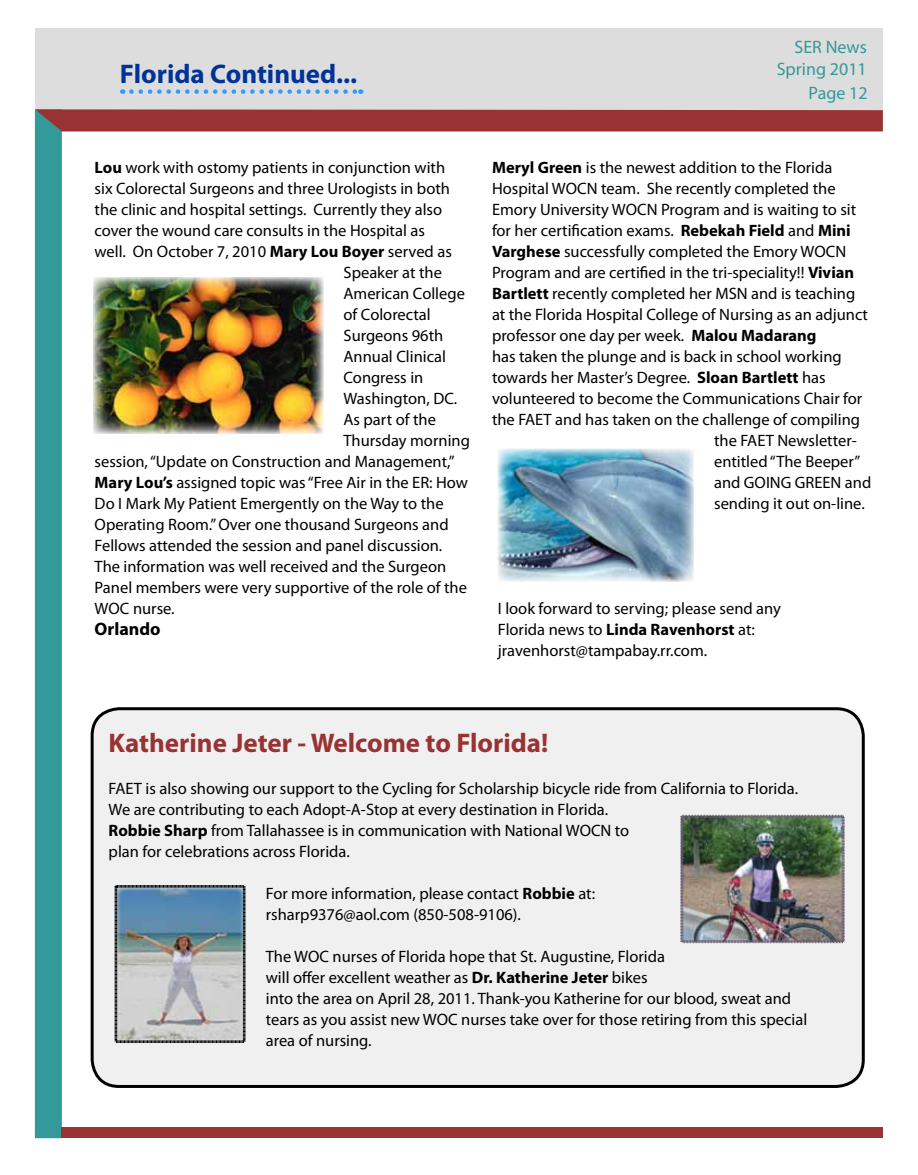
<style>
.page{position:relative;width:918px;height:1175px;background:#fff}
.page>*{position:absolute;margin:0;border:0;box-sizing:border-box;transform-origin:0 0}
.t1{font:700 27px "Myriad Pro";color:#933}
.t2{font:700 27px "Myriad Pro";color:#039}
.t3{font:18px/21.6px "Myriad Pro";color:#399;text-align:right}
.t4{font:700 18px "Myriad Pro";color:#000}
.t5{font:16.5px/21px "Myriad Pro";color:#000}
.s1{font-weight:700}
</style>
<div class="page">
<div style="left:35px;top:28px;width:848px;height:81px;background:#ddd"></div>
<div style="left:35px;top:109px;width:27px;height:1029px;background:#399"></div>
<div style="left:35px;top:109px;width:848px;height:22px;background:#933"></div>
<div style="left:62px;top:1127px;width:821px;height:11px;background:#933"></div>
<div style="left:92px;top:708px;width:771px;height:378px;background:#f0f0f0;border-radius:27px"></div>
<div style="left:91px;top:707px;width:774px;height:381px;border:3px solid #000;border-radius:27px"></div>
<img style="left:680px;top:814px;width:165px;height:129px">
<img style="left:114px;top:885px;width:132px;height:158px">
<svg style="left:131px;top:89px;width:230px;height:5px"></svg>
<img style="left:498px;top:448px;width:196px;height:133px">
<img style="left:93px;top:277px;width:230px;height:157px">
<h1 class="t2" style="left:120px;top:56px;width:239px">Florida Continued...</h1>
<p class="t5" style="left:95px;top:156px;width:352px"><span class="s1">Lou</span> work with ostomy patients in conjunction with</p>
<p class="t5" style="left:95px;top:177px;width:357px">six Colorectal Surgeons and three Urologists in both</p>
<p class="t5" style="left:95px;top:198px;width:349px">the clinic and hospital settings. Currently they also</p>
<p class="t5" style="left:95px;top:219px;width:332px">cover the wound care consults in the Hospital as</p>
<p class="t5" style="left:95px;top:240px;width:359px">well. On October 7, 2010 <span class="s1">Mary Lou Boyer</span> served as</p>
<p class="t5" style="left:344px;top:261px;width:100px">Speaker at the</p>
<p class="t5" style="left:344px;top:282px;width:123px">American College</p>
<p class="t5" style="left:344px;top:303px;width:89px">of Colorectal</p>
<p class="t5" style="left:344px;top:324px;width:101px">Surgeons 96th</p>
<p class="t5" style="left:344px;top:345px;width:104px">Annual Clinical</p>
<p class="t5" style="left:344px;top:366px;width:81px">Congress in</p>
<p class="t5" style="left:344px;top:387px;width:115px">Washington, DC.</p>
<p class="t5" style="left:344px;top:408px;width:94px">As part of the</p>
<p class="t5" style="left:344px;top:429px;width:128px">Thursday morning</p>
<p class="t5" style="left:95px;top:450px;width:361px">session, “Update on Construction and Management,”</p>
<p class="t5" style="left:95px;top:471px;width:375px"><span class="s1">Mary Lou’s</span> assigned topic was “Free Air in the ER: How</p>
<p class="t5" style="left:95px;top:492px;width:351px">Do I Mark My Patient Emergently on the Way to the</p>
<p class="t5" style="left:95px;top:513px;width:356px">Operating Room.” Over one thousand Surgeons and</p>
<p class="t5" style="left:95px;top:534px;width:349px">Fellows attended the session and panel discussion.</p>
<p class="t5" style="left:95px;top:555px;width:353px">The information was well received and the Surgeon</p>
<p class="t5" style="left:95px;top:576px;width:374px">Panel members were very supportive of the role of the</p>
<p class="t5" style="left:95px;top:597px;width:82px">WOC nurse.</p>
<p class="t4" style="left:95px;top:617px;width:67px">Orlando</p>
<p class="t3" style="left:777px;top:36px;width:92px">SER News<br>Spring 2011</p>
<p class="t3" style="left:809px;top:82px;width:61px">Page 12</p>
<p class="t5" style="left:492px;top:156px;width:342px"><span class="s1">Meryl Green</span> is the newest addition to the Florida</p>
<p class="t5" style="left:492px;top:177px;width:345px">Hospital WOCN team. She recently completed the</p>
<p class="t5" style="left:492px;top:198px;width:366px">Emory University WOCN Program and is waiting to sit</p>
<p class="t5" style="left:492px;top:219px;width:360px">for her certification exams. <span class="s1">Rebekah Field</span> and <span class="s1">Mini</span></p>
<p class="t5" style="left:492px;top:240px;width:356px"><span class="s1">Varghese</span> successfully completed the Emory WOCN</p>
<p class="t5" style="left:492px;top:261px;width:364px">Program and are certified in the tri-speciality!! <span class="s1">Vivian</span></p>
<p class="t5" style="left:492px;top:282px;width:365px"><span class="s1">Bartlett</span> recently completed her MSN and is teaching</p>
<p class="t5" style="left:492px;top:303px;width:378px">at the Florida Hospital College of Nursing as an adjunct</p>
<p class="t5" style="left:492px;top:324px;width:326px">professor one day per week. <span class="s1">Malou Madarang</span></p>
<p class="t5" style="left:492px;top:345px;width:351px">has taken the plunge and is back in school working</p>
<p class="t5" style="left:492px;top:366px;width:335px">towards her Master’s Degree. <span class="s1">Sloan Bartlett</span> has</p>
<p class="t5" style="left:492px;top:387px;width:372px">volunteered to become the Communications Chair for</p>
<p class="t5" style="left:492px;top:408px;width:370px">the FAET and has taken on the challenge of compiling</p>
<p class="t5" style="left:714px;top:429px;width:144px">the FAET Newsletter-</p>
<p class="t5" style="left:714px;top:450px;width:148px">entitled “The Beeper”</p>
<p class="t5" style="left:714px;top:471px;width:159px">and GOING GREEN and</p>
<p class="t5" style="left:714px;top:492px;width:152px">sending it out on-line.</p>
<p class="t5" style="left:498px;top:597px;width:285px">I look forward to serving; please send any<br>Florida news to <span class="s1">Linda Ravenhorst</span> at: jravenhorst@tampabay.rr.com.</p>
<h1 class="t1" style="left:109px;top:724px;width:441px">Katherine Jeter - Welcome to Florida!</h1>
<p class="t5" style="left:109px;top:777px;width:691px">FAET is also showing our support to the Cycling for Scholarship bicycle ride from California to Florida.<br>We are contributing to each Adopt-A-Stop at every destination in Florida.<br><span class="s1">Robbie Sharp</span> from Tallahassee is in communication with National WOCN to<br>plan for celebrations across Florida.</p>
<p class="t5" style="left:266px;top:882px;width:331px">For more information, please contact <span class="s1">Robbie</span> at: rsharp9376@aol.com (850-508-9106).</p>
<p class="t5" style="left:266px;top:945px;width:543px">The WOC nurses of Florida hope that St. Augustine, Florida<br>will offer excellent weather as <span class="s1">Dr. Katherine Jeter</span> bikes<br>into the area on April 28, 2011. Thank-you Katherine for our blood, sweat and tears as you assist new WOC nurses take over for those retiring from this special area of nursing.</p>
</div>
